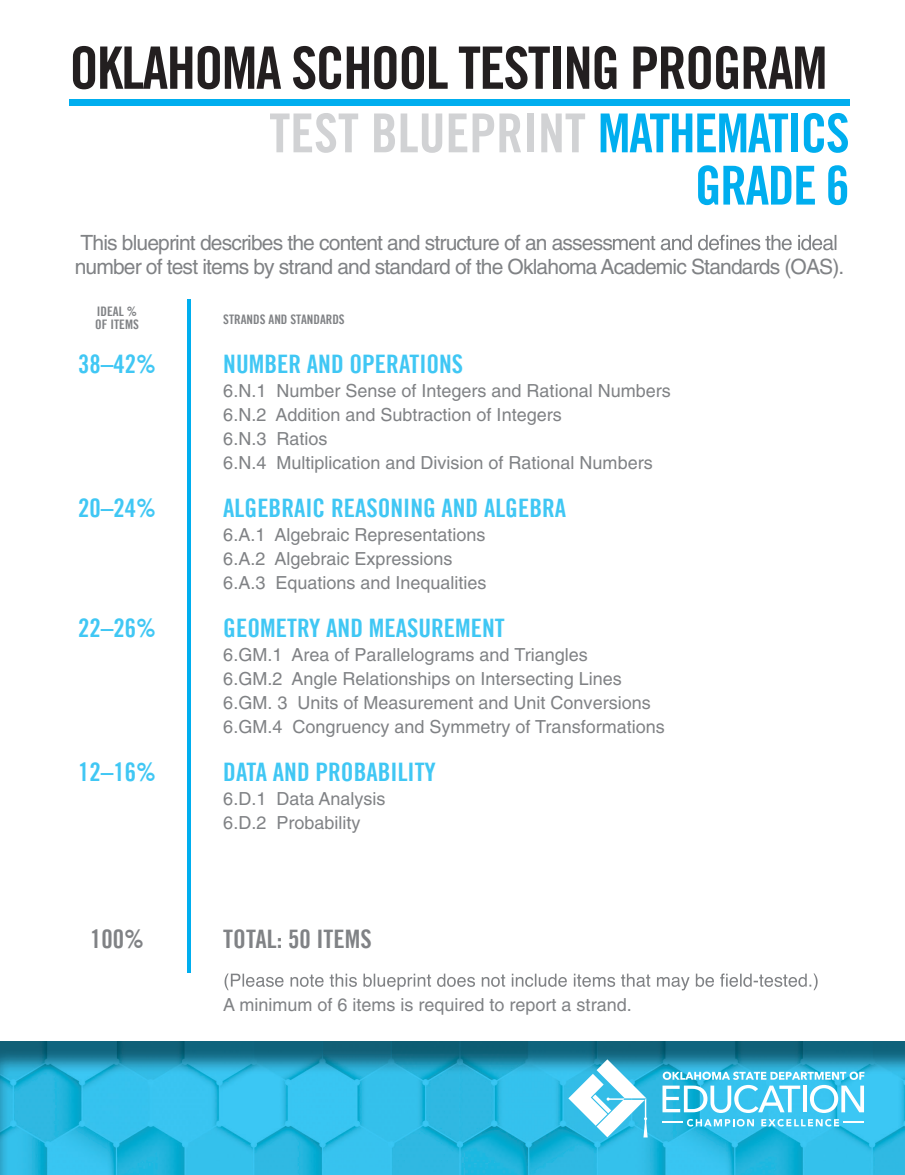
<style>
.page{position:relative;width:905px;height:1175px;background:#fff}
.page>*{position:absolute;margin:0;border:0;box-sizing:border-box;transform-origin:0 0}
.t1{font:58.5px "Trade Gothic Bold Cond Twenty";letter-spacing:-.03em;color:#231f20}
.t2{font:53.7px "Trade Gothic Bold Cond Twenty";color:#d1d2d4}
.t3{font:53.7px "Trade Gothic Bold Cond Twenty";letter-spacing:-.03em;color:#00aeef}
.t4{font:25.5px "Trade Gothic Bold Cond Twenty";color:#40c7f4}
.t5{font:25.5px "Trade Gothic Bold Cond Twenty";color:#808285}
.t6{font:21px/24px "Helvetica";letter-spacing:-.04em;color:#808285}
.t7{font:18px/24px "Helvetica";color:#808285}
.t8{font:13.05px/13px "Trade Gothic Bold Cond Twenty";color:#808285}
.s1{color:#00aeef}
</style>
<div class="page">
<div style="left:69px;top:100px;width:780px;height:6px;background:#00aeef"></div>
<img style="left:0;top:1041px;width:904px;height:133px">
<svg style="left:662px;top:1071px;width:202px;height:55px"></svg>
<hr style="left:843px;top:1121px;width:20px;height:2px;background:#fff">
<hr style="left:662px;top:1121px;width:20px;height:2px;background:#fff">
<svg style="left:568px;top:1059px;width:79px;height:78px"></svg>
<svg style="left:613px;top:235px;width:223px;height:15px"></svg>
<hr style="left:188px;top:299px;width:3px;height:674px;background:#00aeef">
<svg style="left:224px;top:973px;width:593px;height:17px"></svg>
<h1 class="t1" style="left:69px;top:32px;width:759px">OKLAHOMA SCHOOL TESTING PROGRAM</h1>
<h2 class="t2" style="left:269px;top:100px;width:582px">TEST BLUEPRINT <span class="s1">MATHEMATICS</span></h2>
<h2 class="t3" style="left:694px;top:153px;width:156px">GRADE 6</h2>
<p class="t6" style="left:75px;top:230px;width:771px">This blueprint describes the content and structure of an assess<br>number of test items by strand and standard of the Oklahoma Academic Standards (OAS).</p>
<p class="t8" style="left:95px;top:305px;width:45px">IDEAL %<br>OF ITEMS</p>
<h3 class="t4" style="left:78px;top:348px;width:79px">38–42%</h3>
<h3 class="t4" style="left:78px;top:492px;width:79px">20–24%</h3>
<h3 class="t4" style="left:78px;top:612px;width:79px">22–26%</h3>
<h3 class="t4" style="left:78px;top:756px;width:79px">12–16%</h3>
<p class="t8" style="left:223px;top:312px;width:123px">STRANDS AND STANDARDS</p>
<h3 class="t4" style="left:223px;top:348px;width:241px">NUMBER AND OPERATIONS</h3>
<p class="t7" style="left:223px;top:378px;width:449px">6.N.1 Number Sense of Integers and Rational Numbers 6.N.2 Addition and Subtraction of Integers<br>6.N.3 Ratios<br>6.N.4 Multiplication and Division of Rational Numbers</p>
<h3 class="t4" style="left:223px;top:492px;width:344px">ALGEBRAIC REASONING AND ALGEBRA</h3>
<p class="t7" style="left:223px;top:522px;width:265px">6.A.1 Algebraic Representations<br>6.A.2 Algebraic Expressions<br>6.A.3 Equations and Inequalities</p>
<h3 class="t4" style="left:223px;top:612px;width:283px">GEOMETRY AND MEASUREMENT</h3>
<p class="t7" style="left:223px;top:642px;width:443px">6.GM.1 Area of Parallelograms and Triangles<br>6.GM.2 Angle Relationships on Intersecting Lines 6.GM. 3 Units of Measurement and Unit Conversions 6.GM.4 Congruency and Symmetry of Transformations</p>
<h3 class="t4" style="left:223px;top:756px;width:214px">DATA AND PROBABILITY</h3>
<p class="t7" style="left:223px;top:786px;width:164px">6.D.1 Data Analysis<br>6.D.2 Probability</p>
<h3 class="t5" style="left:90px;top:923px;width:55px">100%</h3>
<h3 class="t5" style="left:223px;top:923px;width:150px">TOTAL: 50 ITEMS</h3>
<p class="t7" style="left:223px;top:992px;width:410px">A minimum of 6 items is required to report a strand.</p>
</div>
